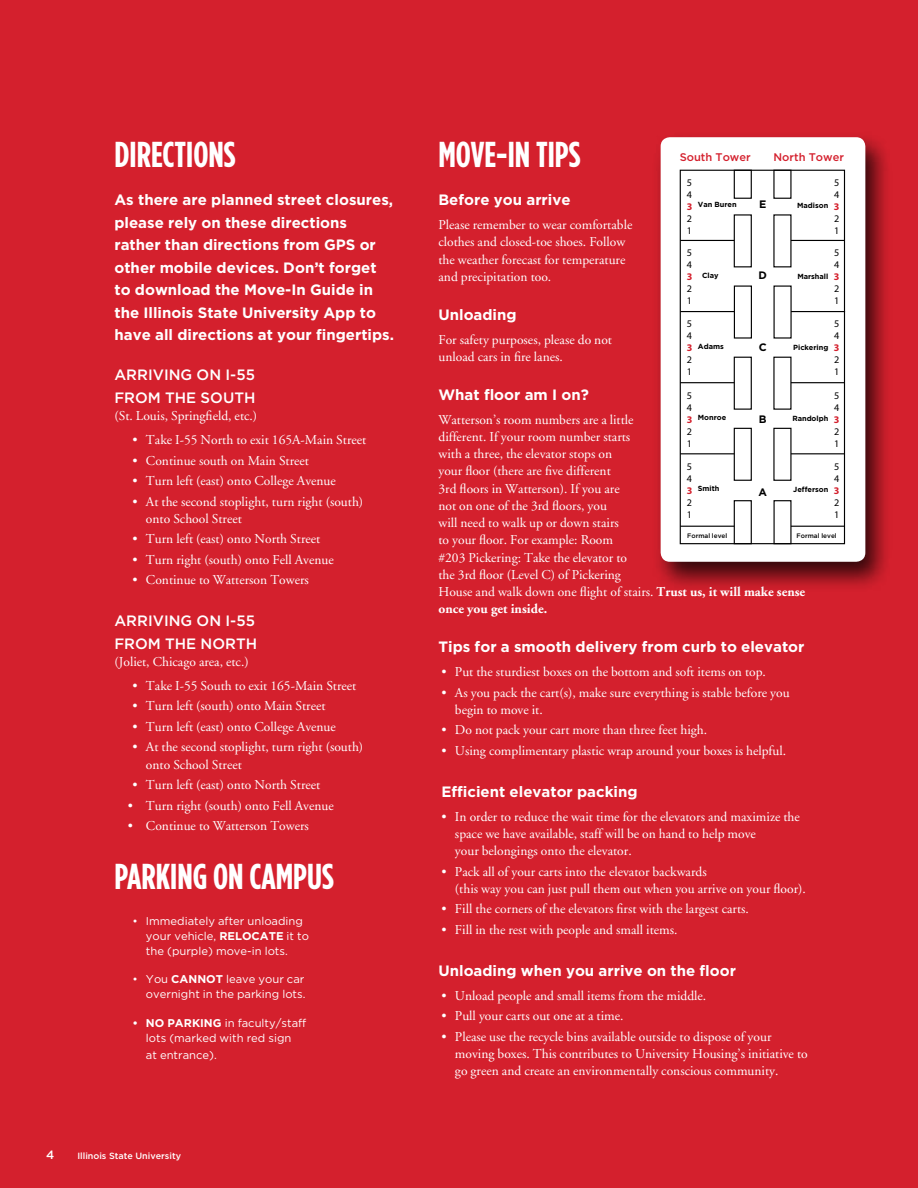
<style>
.page{position:relative;width:918px;height:1188px;background:#d4202d}
.page>*{position:absolute;margin:0;border:0;box-sizing:border-box;transform-origin:0 0}
.t1{font:700 36px "Gotham Condensed";color:#fff}
.t2{font:700 15px/22.5px "Gotham";color:#fff}
.t3{font:500 15px/22.5px "Gotham";color:#fff}
.t4{font:13.5px/17.2px "Adobe Garamond";color:#fff}
.t5{font:500 12px "Gotham";color:#fff}
.t6{font:11.25px/15px "Gotham";color:#fff}
.t7{font:500 11.1px "Gotham";color:#d4202d}
.t8{font:700 10.8px "Gotham";color:#000}
.t9{font:10.2px/12px "Myriad";color:#000}
.t10{font:700 10.2px "Myriad";color:#d4202d}
.t11{font:500 9px "Gotham";color:#fff}
.t12{font:700 7.35px "Gotham";color:#000}
.t13{font:500 6.45px "Gotham";color:#000}
.s1{font-weight:700}
</style>
<div class="page">
<div style="left:652px;top:131px;width:241px;height:461px;background:#000;opacity:.75"></div>
<div style="left:661px;top:137px;width:204px;height:425px;background:#fff;border-radius:9px"></div>
<div style="left:680px;top:170px;width:165px;height:374px;border:1px solid #000"></div>
<div style="left:734px;top:214px;width:18px;height:53px;border:1px solid #000"></div>
<hr style="left:680px;top:240px;width:54px;height:1px;background:#000">
<div style="left:734px;top:170px;width:18px;height:29px;border:1px solid #000"></div>
<div style="left:734px;top:500px;width:18px;height:44px;border:1px solid #000"></div>
<hr style="left:680px;top:526px;width:54px;height:1px;background:#000">
<div style="left:734px;top:286px;width:18px;height:53px;border:1px solid #000"></div>
<hr style="left:680px;top:311px;width:54px;height:1px;background:#000">
<div style="left:734px;top:357px;width:18px;height:53px;border:1px solid #000"></div>
<hr style="left:680px;top:382px;width:54px;height:1px;background:#000">
<div style="left:734px;top:428px;width:18px;height:53px;border:1px solid #000"></div>
<hr style="left:680px;top:453px;width:54px;height:1px;background:#000">
<hr style="left:791px;top:240px;width:54px;height:1px;background:#000">
<div style="left:773px;top:170px;width:19px;height:29px;border:1px solid #000"></div>
<div style="left:774px;top:500px;width:18px;height:44px;border:1px solid #000"></div>
<hr style="left:791px;top:526px;width:54px;height:1px;background:#000">
<hr style="left:791px;top:311px;width:54px;height:1px;background:#000">
<hr style="left:791px;top:382px;width:54px;height:1px;background:#000">
<hr style="left:791px;top:453px;width:54px;height:1px;background:#000">
<h1 class="t1" style="left:114px;top:134px;width:123px">DIRECTIONS</h1>
<p class="t2" style="left:114px;top:188px;width:281px">As there are planned street closures, please rely on these directions rather than directions from GPS or other mobile devices. Don’t forget to download the Move-In Guide in the Illinois State University App to have all directions at your fingertips.</p>
<p class="t3" style="left:114px;top:363px;width:142px">ARRIVING ON I-55<br>FROM THE SOUTH</p>
<p class="t4" style="left:114px;top:407px;width:144px">(St. Louis, Springfield, etc.)</p>
<p class="t4" style="left:132px;top:431px;width:235px">• Take I-55 North to exit 165A-Main Street</p>
<p class="t4" style="left:132px;top:452px;width:178px">• Continue south on Main Street</p>
<p class="t4" style="left:132px;top:472px;width:205px">• Turn left (east) onto College Avenue</p>
<p class="t4" style="left:146px;top:493px;width:219px;text-indent:-14px">• At the second stoplight, turn right (south) onto School Street</p>
<p class="t4" style="left:132px;top:531px;width:189px">• Turn left (east) onto North Street</p>
<p class="t4" style="left:132px;top:551px;width:203px">• Turn right (south) onto Fell Avenue</p>
<p class="t4" style="left:132px;top:572px;width:178px">• Continue to Watterson Towers</p>
<p class="t3" style="left:114px;top:609px;width:144px">ARRIVING ON I-55<br>FROM THE NORTH</p>
<p class="t4" style="left:114px;top:653px;width:136px">(Joliet, Chicago area, etc.)</p>
<p class="t4" style="left:132px;top:677px;width:225px">• Take I-55 South to exit 165-Main Street</p>
<p class="t4" style="left:132px;top:698px;width:195px">• Turn left (south) onto Main Street</p>
<p class="t4" style="left:132px;top:718px;width:205px">• Turn left (east) onto College Avenue</p>
<p class="t4" style="left:146px;top:739px;width:219px;text-indent:-14px">• At the second stoplight, turn right (south) onto School Street</p>
<p class="t4" style="left:132px;top:777px;width:189px">• Turn left (east) onto North Street</p>
<p class="t4" style="left:128px;top:797px;width:207px">• Turn right (south) onto Fell Avenue</p>
<p class="t4" style="left:128px;top:818px;width:182px">• Continue to Watterson Towers</p>
<h1 class="t1" style="left:114px;top:856px;width:221px">PARKING ON CAMPUS</h1>
<p class="t6" style="left:146px;top:913px;width:165px;text-indent:-14px">• Immediately after unloading your vehicle, <span class="s1">RELOCATE</span> it to the (purple) move-in lots.</p>
<p class="t6" style="left:132px;top:971px;width:175px;text-align:right">• You <span class="s1">CANNOT</span> leave your car overnight in the parking lots.</p>
<p class="t6" style="left:132px;top:1015px;width:175px;text-align:center"><span class="s1">• NO PARKING</span> in faculty/staff lots (marked with red sign</p>
<p class="t6" style="left:146px;top:1047px;width:72px">at entrance).</p>
<p class="t5" style="left:46px;top:1148px;width:10px">4</p>
<p class="t11" style="left:77px;top:1151px;width:105px">Illinois State University</p>
<h1 class="t1" style="left:438px;top:134px;width:143px">MOVE-IN TIPS</h1>
<p class="t2" style="left:438px;top:188px;width:134px">Before you arrive</p>
<p class="t4" style="left:438px;top:217px;width:195px">Please remember to wear comfortable clothes and closed-toe shoes. Follow the weather forecast for temperature and precipitation too.</p>
<p class="t2" style="left:438px;top:303px;width:80px">Unloading</p>
<p class="t4" style="left:438px;top:331px;width:175px">For safety purposes, please do not unload cars in fire lanes.</p>
<p class="t2" style="left:438px;top:383px;width:152px">What floor am I on?</p>
<p class="t4" style="left:438px;top:411px;width:368px">Watterson’s room numbers are a little<br>different. If your room number starts<br>with a three, the elevator stops on<br>your floor (there are five different<br>3rd floors in Watterson). If you are<br>not on one of the 3rd floors, you<br>will need to walk up or down stairs<br>to your floor. For example: Room<br>#203 Pickering: Take the elevator to<br>the 3rd floor (Level C) of Pickering<br>House and walk down one flight of stairs. <span class="s1">Trust us, it will make sense once you get inside.</span></p>
<p class="t2" style="left:438px;top:635px;width:368px">Tips for a smooth delivery from curb to elevator</p>
<p class="t4" style="left:441px;top:664px;width:326px">• Put the sturdiest boxes on the bottom and soft items on top.</p>
<p class="t4" style="left:455px;top:684px;width:336px;text-indent:-14px">• As you pack the cart(s), make sure everything is stable before you begin to move it.</p>
<p class="t4" style="left:441px;top:722px;width:267px">• Do not pack your cart more than three feet high.</p>
<p class="t4" style="left:441px;top:742px;width:346px">• Using complimentary plastic wrap around your boxes is helpful.</p>
<p class="t2" style="left:441px;top:780px;width:198px">Efficient elevator packing</p>
<p class="t4" style="left:455px;top:808px;width:346px;text-indent:-14px">• In order to reduce the wait time for the elevators and maximize the space we have available, staff will be on hand to help move<br>your belongings onto the elevator.</p>
<p class="t4" style="left:455px;top:863px;width:352px;text-indent:-14px">• Pack all of your carts into the elevator backwards<br>(this way you can just pull them out when you arrive on your floor).</p>
<p class="t4" style="left:441px;top:901px;width:309px">• Fill the corners of the elevators first with the largest carts.</p>
<p class="t4" style="left:441px;top:921px;width:238px">• Fill in the rest with people and small items.</p>
<p class="t2" style="left:438px;top:959px;width:299px">Unloading when you arrive on the floor</p>
<p class="t4" style="left:441px;top:987px;width:266px">• Unload people and small items from the middle.</p>
<p class="t4" style="left:441px;top:1008px;width:184px">• Pull your carts out one at a time.</p>
<p class="t4" style="left:455px;top:1028px;width:354px;text-indent:-14px">• Please use the recycle bins available outside to dispose of your moving boxes. This contributes to University Housing’s initiative to go green and create an environmentally conscious community.</p>
<p class="t7" style="left:680px;top:151px;width:73px">South Tower</p>
<p class="t7" style="left:774px;top:151px;width:72px">North Tower</p>
<p class="t9" style="left:834px;top:177px;width:7px">5<br>4</p>
<p class="t10" style="left:834px;top:201px;width:7px">3</p>
<p class="t9" style="left:834px;top:213px;width:7px">2<br>1</p>
<p class="t9" style="left:687px;top:177px;width:7px">5<br>4</p>
<p class="t10" style="left:687px;top:201px;width:7px">3</p>
<p class="t9" style="left:687px;top:213px;width:7px">2<br>1</p>
<p class="t8" style="left:759px;top:198px;width:9px">E</p>
<p class="t12" style="left:698px;top:200px;width:40px">Van Buren</p>
<p class="t12" style="left:797px;top:202px;width:33px">Madison</p>
<p class="t9" style="left:834px;top:247px;width:7px">5<br>4</p>
<p class="t10" style="left:834px;top:272px;width:7px">3</p>
<p class="t9" style="left:834px;top:283px;width:7px">2<br>1</p>
<p class="t9" style="left:687px;top:247px;width:7px">5<br>4</p>
<p class="t10" style="left:687px;top:272px;width:7px">3</p>
<p class="t9" style="left:687px;top:283px;width:7px">2<br>1</p>
<p class="t8" style="left:758px;top:269px;width:10px">D</p>
<p class="t12" style="left:702px;top:271px;width:18px">Clay</p>
<p class="t12" style="left:797px;top:273px;width:33px">Marshall</p>
<p class="t9" style="left:834px;top:318px;width:7px">5<br>4</p>
<p class="t10" style="left:834px;top:343px;width:7px">3</p>
<p class="t9" style="left:834px;top:354px;width:7px">2<br>1</p>
<p class="t9" style="left:687px;top:318px;width:7px">5<br>4</p>
<p class="t10" style="left:687px;top:343px;width:7px">3</p>
<p class="t9" style="left:687px;top:354px;width:7px">2<br>1</p>
<p class="t8" style="left:759px;top:341px;width:9px">C</p>
<p class="t12" style="left:698px;top:342px;width:27px">Adams</p>
<p class="t12" style="left:793px;top:343px;width:37px">Pickering</p>
<p class="t9" style="left:834px;top:390px;width:7px">5<br>4</p>
<p class="t10" style="left:834px;top:414px;width:7px">3</p>
<p class="t9" style="left:834px;top:426px;width:7px">2<br>1</p>
<p class="t9" style="left:687px;top:390px;width:7px">5<br>4</p>
<p class="t10" style="left:687px;top:414px;width:7px">3</p>
<p class="t9" style="left:687px;top:426px;width:7px">2<br>1</p>
<p class="t12" style="left:698px;top:413px;width:30px">Monroe</p>
<p class="t8" style="left:759px;top:413px;width:9px">B</p>
<p class="t12" style="left:792px;top:414px;width:38px">Randolph</p>
<p class="t9" style="left:834px;top:461px;width:7px">5<br>4</p>
<p class="t10" style="left:834px;top:485px;width:7px">3</p>
<p class="t9" style="left:834px;top:497px;width:7px">2<br>1</p>
<p class="t9" style="left:687px;top:461px;width:7px">5<br>4</p>
<p class="t10" style="left:687px;top:485px;width:7px">3</p>
<p class="t9" style="left:687px;top:497px;width:7px">2<br>1</p>
<p class="t12" style="left:698px;top:484px;width:23px">Smith</p>
<p class="t12" style="left:793px;top:485px;width:37px">Jefferson</p>
<p class="t8" style="left:758px;top:486px;width:10px">A</p>
<p class="t13" style="left:687px;top:532px;width:42px">Formal level</p>
<p class="t13" style="left:797px;top:532px;width:42px">Formal level</p>
</div>
